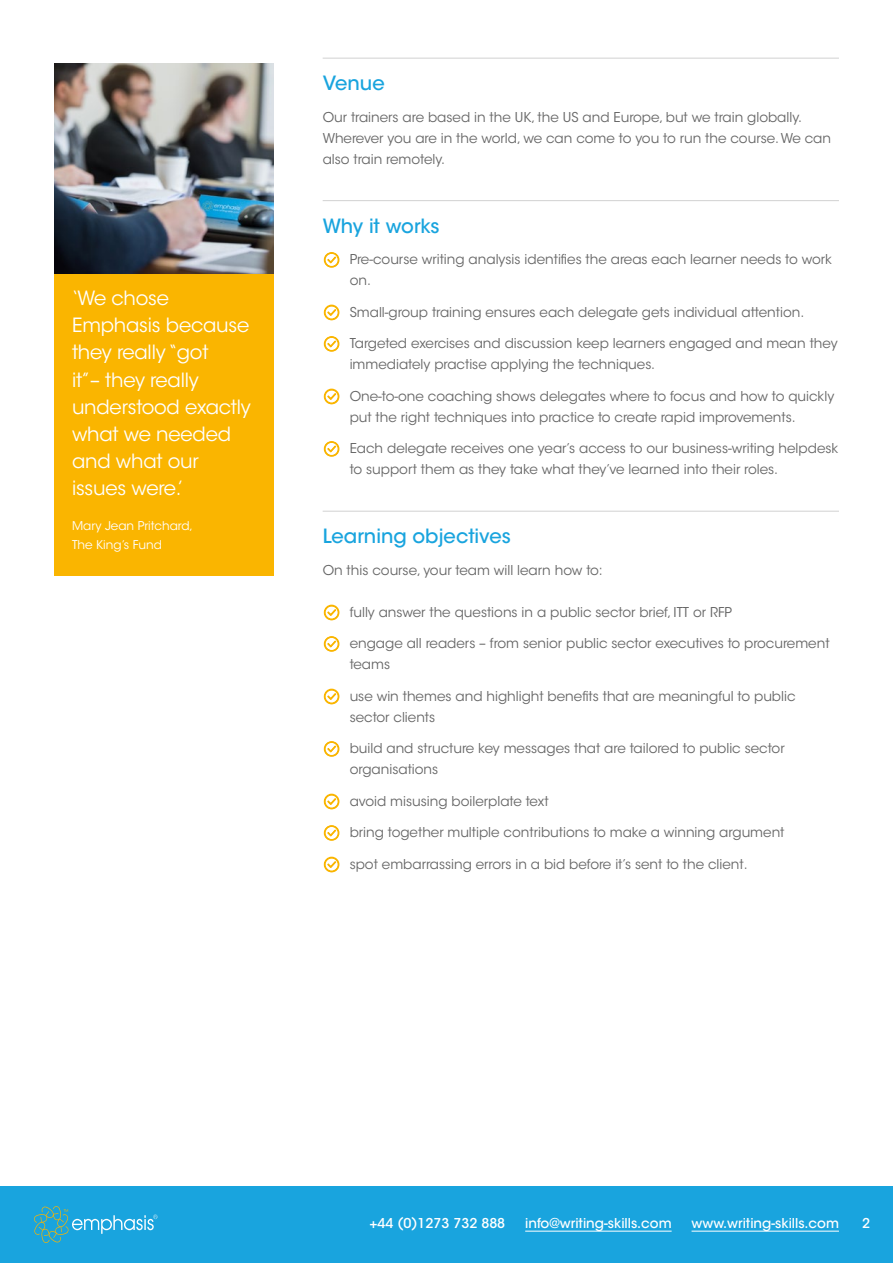
<style>
.page{position:relative;width:893px;height:1263px;background:#fff}
.page>*{position:absolute;margin:0;border:0;box-sizing:border-box;transform-origin:0 0}
.t1{font:19.5px/27px "ITC Avant Garde Std";letter-spacing:-.01em;color:#fff}
.t2{font:500 19.5px "ITC Avant Garde Std";letter-spacing:-.005em;color:#19a4de}
.t3{font:13.5px/21px "ITC Avant Garde Std";color:#666}
.t4{font:500 13.5px "ITC Avant Garde Std";color:#fff}
.t5{font:12px/18px "ITC Avant Garde Std";color:#fff}
</style>
<div class="page">
<hr style="left:323px;top:58px;width:516px;height:1px;background:#d1d1d1">
<hr style="left:323px;top:200px;width:516px;height:1px;background:#d1d1d1">
<hr style="left:323px;top:511px;width:516px;height:1px;background:#d1d1d1">
<div style="left:54px;top:273px;width:219px;height:302px;background:#fab500"></div>
<img style="left:54px;top:63px;width:219px;height:210px">
<div style="left:0;top:1187px;width:893px;height:76px;background:#19a4de"></div>
<svg style="left:34px;top:1206px;width:123px;height:37px"></svg>
<hr style="left:525px;top:1231px;width:147px;height:1px;background:#fff">
<hr style="left:691px;top:1231px;width:148px;height:1px;background:#fff">
<h1 class="t1" style="left:72px;top:285px;width:180px">‘We chose<br>Emphasis because they really “got<br>it”– they really understood exactly what we needed and what our issues were.’</h1>
<p class="t5" style="left:72px;top:517px;width:123px">Mary Jean Pritchard,<br>The King’s Fund</p>
<h1 class="t2" style="left:323px;top:71px;width:64px">Venue</h1>
<p class="t3" style="left:323px;top:106px;width:510px">Our trainers are based in the UK, the US and Europe, but we train globally.<br>Wherever you are in the world, we can come to you to run the course. We can also train remotely.</p>
<h1 class="t2" style="left:323px;top:213px;width:118px">Why it works</h1>
<p class="t3" style="left:350px;top:249px;width:484px">Pre-course writing analysis identifies the areas each learner needs to work on.</p>
<p class="t3" style="left:350px;top:301px;width:456px">Small-group training ensures each delegate gets individual attention.</p>
<p class="t3" style="left:350px;top:333px;width:490px">Targeted exercises and discussion keep learners engaged and mean they immediately practise applying the techniques.</p>
<p class="t3" style="left:350px;top:385px;width:486px">One-to-one coaching shows delegates where to focus and how to quickly put the right techniques into practice to create rapid improvements.</p>
<p class="t3" style="left:350px;top:438px;width:490px">Each delegate receives one year’s access to our business-writing helpdesk to support them as they take what they’ve learned into their roles.</p>
<h1 class="t2" style="left:323px;top:524px;width:190px">Learning objectives</h1>
<p class="t3" style="left:323px;top:559px;width:282px">On this course, your team will learn how to:</p>
<p class="t3" style="left:350px;top:601px;width:384px">fully answer the questions in a public sector brief, ITT or RFP</p>
<p class="t3" style="left:350px;top:633px;width:481px">engage all readers – from senior public sector executives to procurement teams</p>
<p class="t3" style="left:350px;top:685px;width:447px">use win themes and highlight benefits that are meaningful to public sector clients</p>
<p class="t3" style="left:350px;top:738px;width:436px">build and structure key messages that are tailored to public sector organisations</p>
<p class="t3" style="left:350px;top:790px;width:200px">avoid misusing boilerplate text</p>
<p class="t3" style="left:350px;top:822px;width:436px">bring together multiple contributions to make a winning argument</p>
<p class="t3" style="left:350px;top:853px;width:399px">spot embarrassing errors in a bid before it’s sent to the client.</p>
<p class="t4" style="left:369px;top:1215px;width:137px">+44 (0)1273 732 888</p>
<p class="t4" style="left:525px;top:1215px;width:148px">info@writing-skills.com</p>
<p class="t4" style="left:691px;top:1215px;width:149px">www.writing-skills.com</p>
<p class="t4" style="left:862px;top:1215px;width:9px">2</p>
</div>
